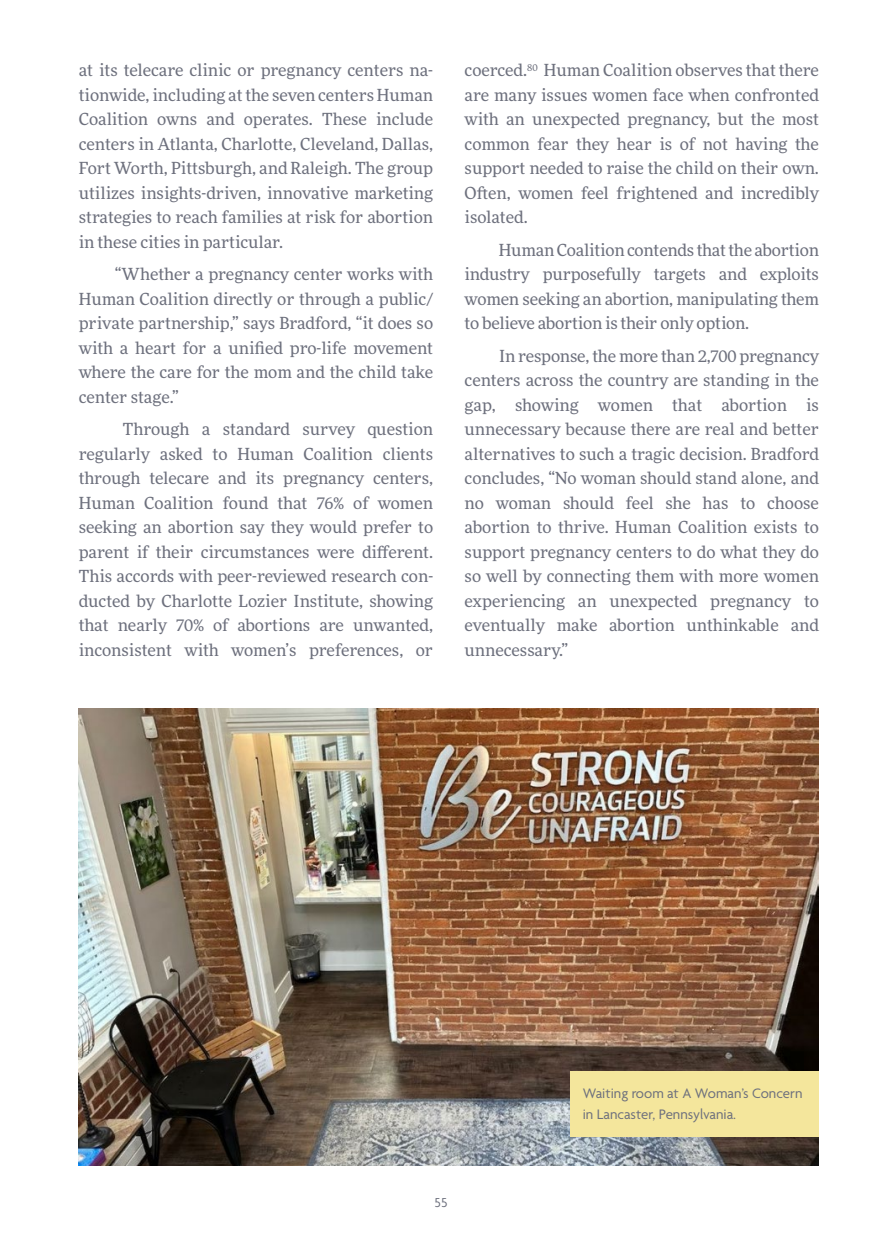
<style>
.page{position:relative;width:882px;height:1260px;background:#fff}
.page>*{position:absolute;margin:0;border:0;box-sizing:border-box;transform-origin:0 0}
.t1{font:16.62px/24.5px "More Pro";color:#6d707d;text-align:justify}
.t2{font:14.88px/21px "Agenda";color:#6d707d}
.t3{font:14px "Agenda";color:#6d707d}
</style>
<div class="page">
<img style="left:79px;top:709px;width:740px;height:457px">
<div style="left:571px;top:1071px;width:248px;height:65px;background:#f4e69c"></div>
<p class="t1" style="left:79px;top:57px;width:356px">at its telecare clinic or pregnancy centers na&shy;tionwide, including at the seven centers Human Coalition owns and operates. These include centers in Atlanta, Charlotte, Cleveland, Dallas, Fort Worth, Pittsburgh, and Raleigh. The group utilizes insights-driven, innovative marketing strategies to reach families at risk for abortion in these cities in particular.</p>
<p class="t1" style="left:79px;top:261px;width:356px;text-indent:36px">“Whether a pregnancy center works with Human Coalition directly or through a public/ private partnership,” says Bradford, “it does so with a heart for a unified pro-life movement where the care for the mom and the child take center stage.”</p>
<p class="t1" style="left:79px;top:416px;width:356px;text-indent:44px">Through a standard survey question regularly asked to Human Coalition clients through telecare and its pregnancy centers, Human Coalition found that 76% of women seeking an abortion say they would prefer to parent if their circumstances were different.<br>This accords with peer-reviewed research con&shy;ducted by Charlotte Lozier Institute, showing that nearly 70% of abortions are unwanted, inconsistent with women’s preferences, or</p>
<p class="t1" style="left:465px;top:57px;width:356px">coerced.<sup>80</sup> Human Coalition observes that there are many issues women face when confronted with an unexpected pregnancy, but the most common fear they hear is of not having the support needed to raise the child on their own.<br>Often, women feel frightened and incredibly isolated.</p>
<p class="t1" style="left:465px;top:237px;width:356px;text-indent:34px">Human Coalition contends that the abortion industry purposefully targets and exploits women seeking an abortion, manipulating them to believe abortion is their only option.</p>
<p class="t1" style="left:465px;top:343px;width:356px;text-indent:35px">In response, the more than 2,700 pregnancy centers across the country are standing in the gap, showing women that abortion is unnecessary because there are real and better alternatives to such a tragic decision. Bradford concludes, “No woman should stand alone, and no woman should feel she has to choose abortion to thrive. Human Coalition exists to support pregnancy centers to do what they do so well by connecting them with more women experiencing an unexpected pregnancy to eventually make abortion unthinkable and unnecessary.”</p>
<p class="t3" style="left:435px;top:1195px;width:14px">55</p>
<p class="t2" style="left:583px;top:1084px;width:221px">Waiting room at A Woman’s Concern in Lancaster, Pennsylvania.</p>
</div>
